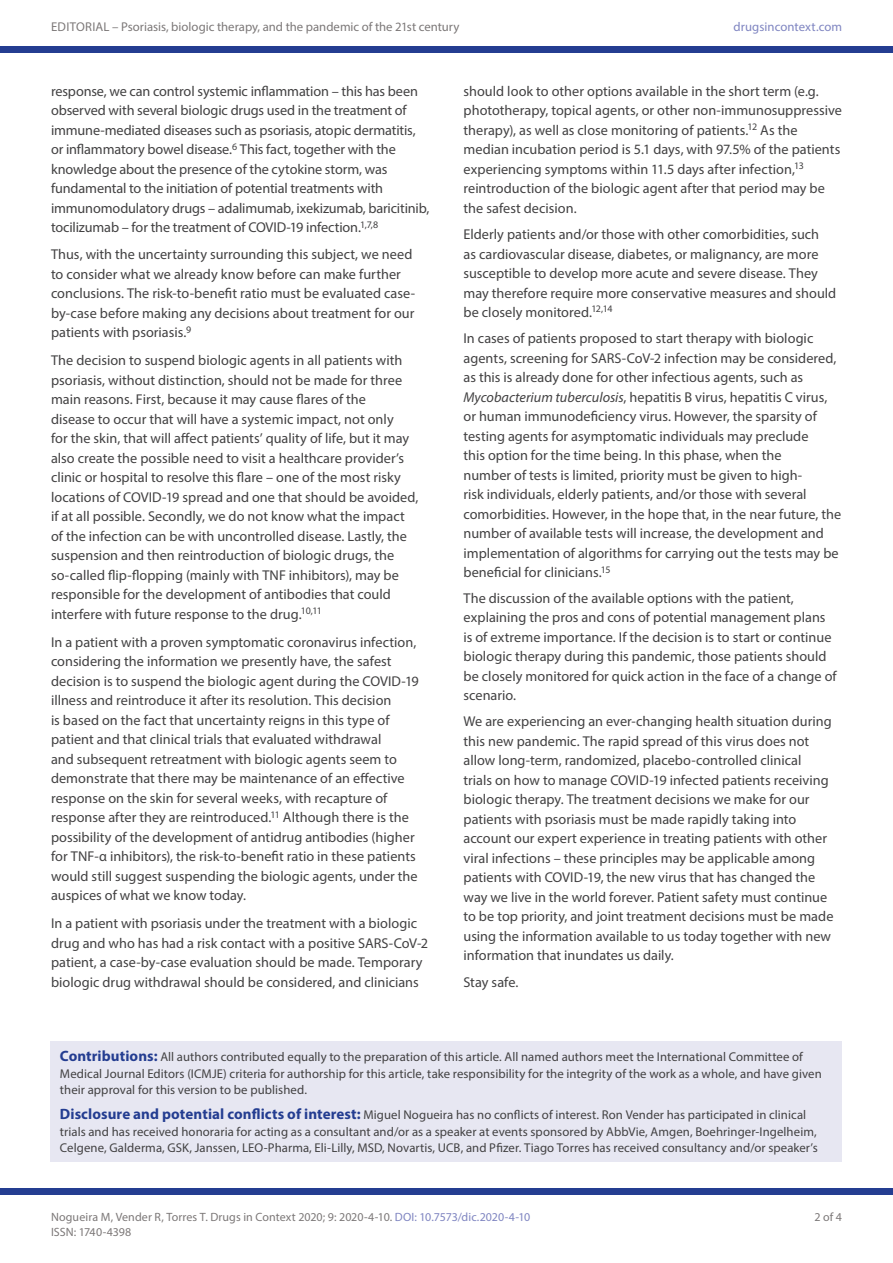
<style>
.page{position:relative;width:893px;height:1263px;background:#fff}
.page>*{position:absolute;margin:0;border:0;box-sizing:border-box;transform-origin:0 0}
.TXT_S{font:14.25px/19.5px "Myriad Pro";color:#424142}
.SIDE_HEAD{font:12.75px/16.5px "Myriad Pro";letter-spacing:.005em;color:#424142}
.t1{font:12.75px "Myriad Pro";color:#7c7878}
.t2{font:12.75px "Myriad Pro";letter-spacing:.005em;color:#7f85c1}
.t3{font:12px "Myriad Pro";letter-spacing:.005em;color:#7c7878}
.s1{font-style:italic}
.s2{font-weight:700;font-size:15px;color:#243d91}
.s3{color:#7f85c1}
</style>
<div class="page">
<div style="left:0;top:1188px;width:893px;height:7px;background:#243d91"></div>
<div style="left:0;top:47px;width:893px;height:6px;background:#243d91"></div>
<div style="left:51px;top:1041px;width:791px;height:120px;background:#e7e7f2"></div>
<p class="t1" style="left:51px;top:18px;width:410px">EDITORIAL – Psoriasis, biologic therapy, and the pandemic of the 21st century</p>
<p class="t2" style="left:734px;top:18px;width:110px">drugsincontext.com</p>
<p class="TXT_S" style="left:51px;top:81px;width:380px">response, we can control systemic inflammation – this has been observed with several biologic drugs used in the treatment of immune-mediated diseases such as psoriasis, atopic dermatitis, or inflammatory bowel disease.<sup>6</sup> This fact, together with the knowledge about the presence of the cytokine storm, was fundamental to the initiation of potential treatments with immunomodulatory drugs – adalimumab, ixekizumab, baricitinib, tocilizumab – for the treatment of COVID-19 infection.<sup>1,7,8</sup></p>
<p class="TXT_S" style="left:51px;top:245px;width:366px">Thus, with the uncertainty surrounding this subject, we need to consider what we already know before can make further conclusions. The risk-to-benefit ratio must be evaluated case&shy;by-case before making any decisions about treatment for our patients with psoriasis.<sup>9</sup></p>
<p class="TXT_S" style="left:51px;top:351px;width:369px">The decision to suspend biologic agents in all patients with psoriasis, without distinction, should not be made for three main reasons. First, because it may cause flares of the<br>disease to occur that will have a systemic impact, not only<br>for the skin, that will affect patients’ quality of life, but it may also create the possible need to visit a healthcare provider’s clinic or hospital to resolve this flare – one of the most risky locations of COVID-19 spread and one that should be avoided, if at all possible. Secondly, we do not know what the impact of the infection can be with uncontrolled disease. Lastly, the suspension and then reintroduction of biologic drugs, the so-called flip-flopping (mainly with TNF inhibitors), may be responsible for the development of antibodies that could interfere with future response to the drug.<sup>10,11</sup></p>
<p class="TXT_S" style="left:51px;top:632px;width:369px">In a patient with a proven symptomatic coronavirus infection, considering the information we presently have, the safest decision is to suspend the biologic agent during the COVID-19 illness and reintroduce it after its resolution. This decision<br>is based on the fact that uncertainty reigns in this type of patient and that clinical trials that evaluated withdrawal<br>and subsequent retreatment with biologic agents seem to demonstrate that there may be maintenance of an effective response on the skin for several weeks, with recapture of response after they are reintroduced.<sup>11</sup> Although there is the possibility of the development of antidrug antibodies (higher for TNF-α inhibitors), the risk-to-benefit ratio in these patients would still suggest suspending the biologic agents, under the auspices of what we know today.</p>
<p class="TXT_S" style="left:51px;top:913px;width:379px">In a patient with psoriasis under the treatment with a biologic drug and who has had a risk contact with a positive SARS-CoV-2 patient, a case-by-case evaluation should be made. Temporary biologic drug withdrawal should be considered, and clinicians</p>
<p class="TXT_S" style="left:463px;top:81px;width:380px">should look to other options available in the short term (e.g. phototherapy, topical agents, or other non-immunosuppressive therapy), as well as close monitoring of patients.<sup>12</sup> As the median incubation period is 5.1 days, with 97.5% of the patients experiencing symptoms within 11.5 days after infection,<sup>13 </sup>reintroduction of the biologic agent after that period may be the safest decision.</p>
<p class="TXT_S" style="left:463px;top:224px;width:374px">Elderly patients and/or those with other comorbidities, such<br>as cardiovascular disease, diabetes, or malignancy, are more susceptible to develop more acute and severe disease. They may therefore require more conservative measures and should be closely monitored.<sup>12,14</sup></p>
<p class="TXT_S" style="left:463px;top:328px;width:379px">In cases of patients proposed to start therapy with biologic agents, screening for SARS-CoV-2 infection may be considered, as this is already done for other infectious agents, such as <span class="s1">Mycobacterium tuberculosis</span>, hepatitis B virus, hepatitis C virus, or human immunodeficiency virus. However, the sparsity of testing agents for asymptomatic individuals may preclude<br>this option for the time being. In this phase, when the<br>number of tests is limited, priority must be given to high-<br>risk individuals, elderly patients, and/or those with several comorbidities. However, in the hope that, in the near future, the number of available tests will increase, the development and implementation of algorithms for carrying out the tests may be beneficial for clinicians.<sup>15</sup></p>
<p class="TXT_S" style="left:463px;top:588px;width:375px">The discussion of the available options with the patient, explaining the pros and cons of potential management plans is of extreme importance. If the decision is to start or continue biologic therapy during this pandemic, those patients should be closely monitored for quick action in the face of a change of scenario.</p>
<p class="TXT_S" style="left:463px;top:712px;width:371px">We are experiencing an ever-changing health situation during this new pandemic. The rapid spread of this virus does not allow long-term, randomized, placebo-controlled clinical trials on how to manage COVID-19 infected patients receiving biologic therapy. The treatment decisions we make for our patients with psoriasis must be made rapidly taking into account our expert experience in treating patients with other viral infections – these principles may be applicable among patients with COVID-19, the new virus that has changed the way we live in the world forever. Patient safety must continue to be top priority, and joint treatment decisions must be made using the information available to us today together with new information that inundates us daily.</p>
<p class="TXT_S" style="left:463px;top:972px;width:56px">Stay safe.</p>
<p class="SIDE_HEAD" style="left:60px;top:1049px;width:763px"><span class="s2">Contributions:</span> All authors contributed equally to the preparation of this article. All named authors meet the International Committee of<br>Medical Journal Editors (ICMJE) criteria for authorship for this article, take responsibility for the integrity of the work as a whole, and have given their approval for this version to be published.</p>
<p class="SIDE_HEAD" style="left:60px;top:1107px;width:759px"><span class="s2">Disclosure and potential conflicts of interest:</span> Miguel Nogueira has no conflicts of interest. Ron Vender has participated in clinical trials and has received honoraria for acting as a consultant and/or as a speaker at events sponsored by AbbVie, Amgen, Boehringer-Ingelheim,<br>Celgene, Galderma, GSK, Janssen, LEO-Pharma, Eli-Lilly, MSD, Novartis, UCB, and Pfizer. Tiago Torres has received consultancy and/or speaker’s</p>
<p class="t3" style="left:51px;top:1209px;width:481px">Nogueira M, Vender R, Torres T. Drugs in Context 2020; 9: 2020-4-10. <span class="s3">DOI: 10.7573/dic.2020-4-10</span></p>
<p class="t3" style="left:814px;top:1209px;width:29px">2 of 4</p>
<p class="t3" style="left:51px;top:1224px;width:82px">ISSN: 1740-4398</p>
</div>
